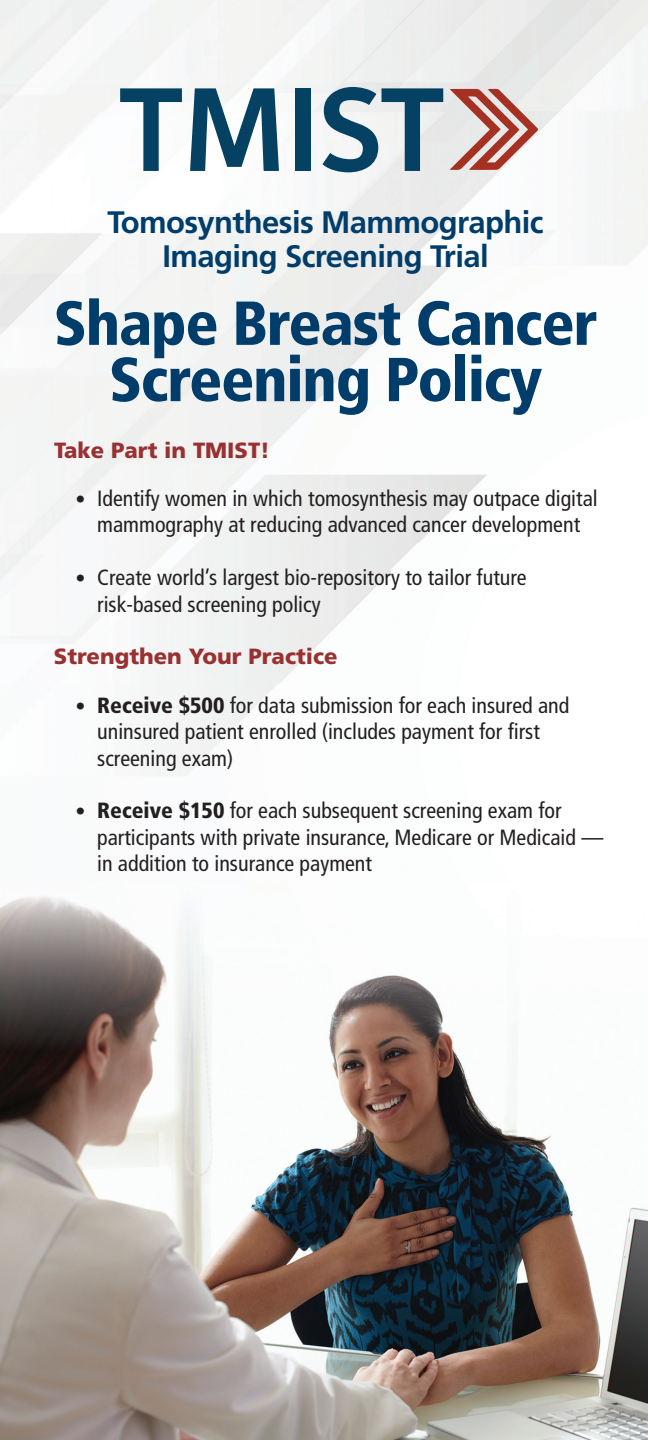
<style>
.page{position:relative;width:648px;height:1440px;background:#fff}
.page>*{position:absolute;margin:0;border:0;box-sizing:border-box;transform-origin:0 0}
.t1{font:600 119.6px "Facit";color:#044162}
.t2{font:900 condensed 62px/56.2px "Frutiger LT Std";letter-spacing:-.02em;color:#003d6a;text-align:center}
.t3{font:700 31px/34.2px "Frutiger LT Std";letter-spacing:-.02em;color:#003d6a;text-align:center}
.t4{font:condensed 22px/26.4px "Frutiger LT Std";color:#231f20}
.t5{font:900 22px "Frutiger LT Std";color:#993132}
.s1{font-size:20px}
.s2{font-weight:900}
</style>
<div class="page">
<img style="left:0;top:0;width:648px;height:1440px">
<svg style="left:450px;top:88px;width:88px;height:82px"></svg>
<h1 class="t1" style="left:119px;top:55px;width:327px">TMIST</h1>
<h3 class="t3" style="left:108px;top:206px;width:438px">Tomosynthesis Mammographic<br>Imaging Screening Trial</h3>
<h2 class="t2" style="left:54px;top:295px;width:545px">Shape Breast Cancer<br>Screening Policy</h2>
<p class="t5" style="left:54px;top:437px;width:218px">Take Part in TMIST!</p>
<p class="t4" style="left:76px;top:485px;width:524px;text-align:center"><span class="s1">•</span> Identify women in which tomosynthesis may outpace digital mammography at reducing advanced cancer development</p>
<p class="t4" style="left:97px;top:565px;width:431px;text-indent:-22px"><span class="s1">•</span> Create world’s largest bio-repository to tailor future risk-based screening policy</p>
<p class="t5" style="left:54px;top:643px;width:285px">Strengthen Your Practice</p>
<p class="t4" style="left:97px;top:692px;width:474px;text-indent:-22px"><span class="s1">•</span> <span class="s2">Receive $500</span> for data submission for each insured and uninsured patient enrolled (includes payment for first screening exam)</p>
<p class="t4" style="left:97px;top:798px;width:508px;text-indent:-22px"><span class="s1">•</span> <span class="s2">Receive $150</span> for each subsequent screening exam for participants with private insurance, Medicare or Medicaid — in addition to insurance payment</p>
</div>
